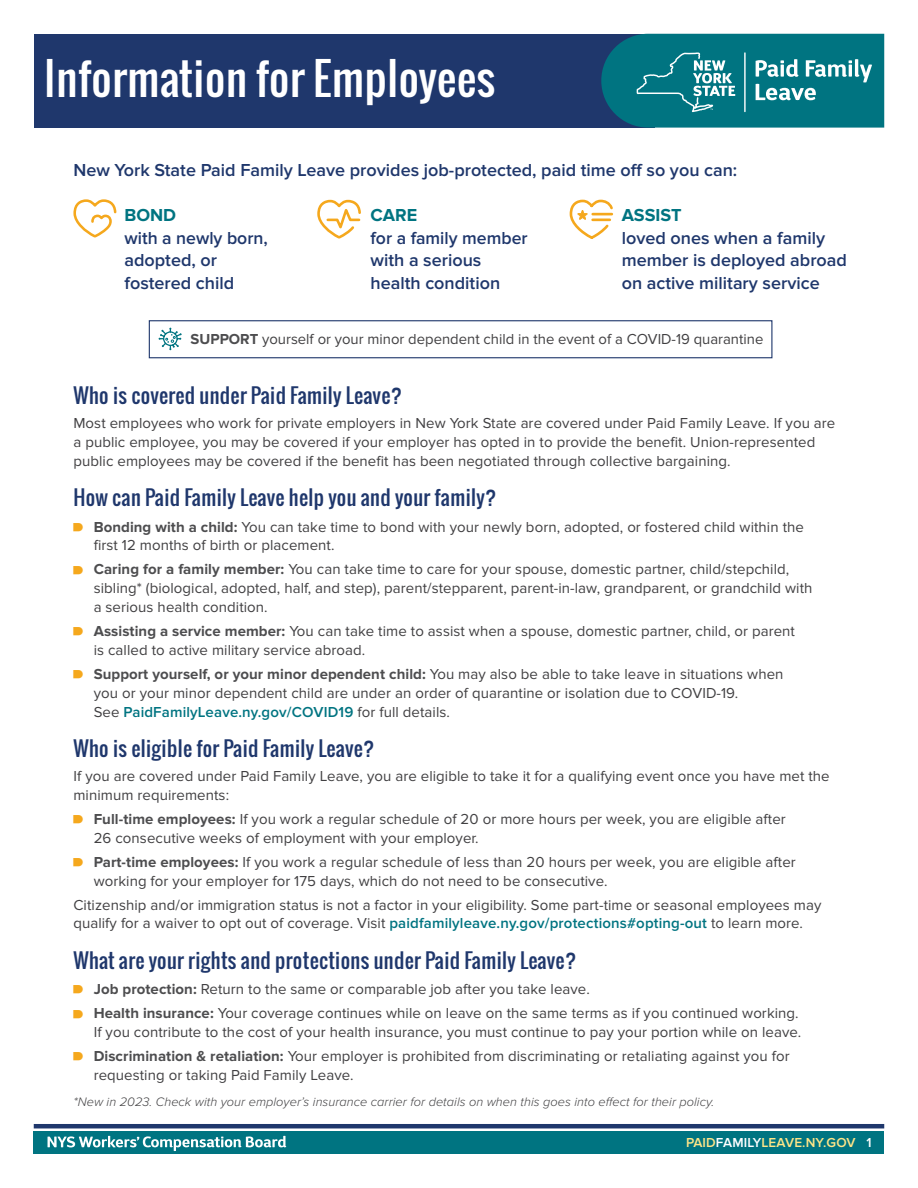
<style>
.page{position:relative;width:918px;height:1188px;background:#fff}
.page>*{position:absolute;margin:0;border:0;box-sizing:border-box;transform-origin:0 0}
.Headline-Oswald_H1{font:43.5px "Oswald";letter-spacing:.015em;color:#fff}
.PFL_Question_-H2{font:20.25px "Oswald";letter-spacing:.02em;color:#1f376c}
.PFL_Intro_Call_out{font:600 18px/22.5px "Proxima Nova";color:#1f376c}
.Body_Copy_-P{font:15px/18.8px "Proxima Nova";letter-spacing:.005em;color:#414042}
.t1{font:600 13.5px "Proxima Nova";letter-spacing:.01em;color:#ffe588}
.Body_Copy_-P-2{font:italic 300 12.75px "Proxima Nova";letter-spacing:.005em;color:#414042}
.s1{font-weight:700;color:#007481}
.s2{font-weight:700;color:#4d4d4f}
.s3{font-weight:600;color:#007481}
.s4{color:#fff}
</style>
<div class="page">
<div style="left:149px;top:320px;width:623px;height:38px;border:1px solid #1f376c"></div>
<svg style="left:159px;top:328px;width:23px;height:22px"></svg>
<div style="left:34px;top:1132px;width:850px;height:22px;background:#007481"></div>
<hr style="left:34px;top:1124px;width:850px;height:4px;background:#1f376c">
<div style="left:34px;top:34px;width:620px;height:94px;background:#1f376c"></div>
<svg style="left:601px;top:34px;width:283px;height:94px;background:#187e8b"></svg>
<hr style="left:744px;top:52px;width:2px;height:60px;background:#fff">
<svg style="left:73px;top:199px;width:43px;height:38px"></svg>
<svg style="left:318px;top:199px;width:43px;height:40px"></svg>
<svg style="left:571px;top:200px;width:43px;height:39px"></svg>
<svg style="left:48px;top:1136px;width:238px;height:15px"></svg>
<h1 class="Headline-Oswald_H1" style="left:44px;top:46px;width:453px">Information for Employees</h1>
<p class="PFL_Intro_Call_out" style="left:73px;top:159px;width:665px">New York State Paid Family Leave provides job-protected, paid time off so you can:</p>
<p class="PFL_Intro_Call_out" style="left:124px;top:204px;width:145px"><span class="s1">BOND<br></span>with a newly born, adopted, or fostered child</p>
<p class="PFL_Intro_Call_out" style="left:371px;top:204px;width:159px"><span class="s1">CARE<br></span>for a family member with a serious health condition</p>
<p class="PFL_Intro_Call_out" style="left:622px;top:204px;width:227px"><span class="s1">ASSIST<br></span>loved ones when a family member is deployed abroad on active military service</p>
<p class="Body_Copy_-P" style="left:191px;top:330px;width:574px"><span class="s2">SUPPORT</span> yourself or your minor dependent child in the event of a COVID-19 quarantine</p>
<h2 class="PFL_Question_-H2" style="left:73px;top:380px;width:330px">Who is covered under Paid Family Leave?</h2>
<p class="Body_Copy_-P" style="left:73px;top:414px;width:763px">Most employees who work for private employers in New York State are covered under Paid Family Leave. If you are a public employee, you may be covered if your employer has opted in to provide the benefit. Union-represented public employees may be covered if the benefit has been negotiated through collective bargaining.</p>
<h2 class="PFL_Question_-H2" style="left:73px;top:482px;width:425px">How can Paid Family Leave help you and your family?</h2>
<p class="Body_Copy_-P" style="left:94px;top:517px;width:712px"><span class="s2">Bonding with a child:</span> You can take time to bond with your newly born, adopted, or fostered child within the first 12 months of birth or placement.</p>
<p class="Body_Copy_-P" style="left:94px;top:560px;width:720px"><span class="s2">Caring for a family member:</span> You can take time to care for your spouse, domestic partner, child/stepchild, sibling* (biological, adopted, half, and step), parent/stepparent, parent-in-law, grandparent, or grandchild with a serious health condition.</p>
<p class="Body_Copy_-P" style="left:94px;top:622px;width:703px"><span class="s2">Assisting a service member:</span> You can take time to assist when a spouse, domestic partner, child, or parent is called to active military service abroad.</p>
<p class="Body_Copy_-P" style="left:94px;top:665px;width:691px"><span class="s2">Support yourself, or your minor dependent child:</span> You may also be able to take leave in situations when you or your minor dependent child are under an order of quarantine or isolation due to COVID-19.<br>See <span class="s3">PaidFamilyLeave.ny.gov/COVID19</span> for full details.</p>
<h2 class="PFL_Question_-H2" style="left:73px;top:733px;width:303px">Who is eligible for Paid Family Leave?</h2>
<p class="Body_Copy_-P" style="left:73px;top:767px;width:758px">If you are covered under Paid Family Leave, you are eligible to take it for a qualifying event once you have met the minimum requirements:</p>
<p class="Body_Copy_-P" style="left:94px;top:810px;width:694px"><span class="s2">Full-time employees:</span> If you work a regular schedule of 20 or more hours per week, you are eligible after<br>26 consecutive weeks of employment with your employer.</p>
<p class="Body_Copy_-P" style="left:94px;top:853px;width:704px"><span class="s2">Part-time employees:</span> If you work a regular schedule of less than 20 hours per week, you are eligible after working for your employer for 175 days, which do not need to be consecutive.</p>
<p class="Body_Copy_-P" style="left:73px;top:896px;width:749px">Citizenship and/or immigration status is not a factor in your eligibility. Some part-time or seasonal employees may qualify for a waiver to opt out of coverage. Visit <span class="s3">paidfamilyleave.ny.gov/protections#opting-out</span> to learn more.</p>
<h2 class="PFL_Question_-H2" style="left:73px;top:945px;width:504px">What are your rights and protections under Paid Family Leave?</h2>
<p class="Body_Copy_-P" style="left:94px;top:980px;width:498px"><span class="s2">Job protection:</span> Return to the same or comparable job after you take leave.</p>
<p class="Body_Copy_-P" style="left:94px;top:1004px;width:709px"><span class="s2">Health insurance:</span> Your coverage continues while on leave on the same terms as if you continued working.<br>If you contribute to the cost of your health insurance, you must continue to pay your portion while on leave.</p>
<p class="Body_Copy_-P" style="left:94px;top:1047px;width:698px"><span class="s2">Discrimination &amp; retaliation:</span> Your employer is prohibited from discriminating or retaliating against you for requesting or taking Paid Family Leave.</p>
<p class="Body_Copy_-P-2" style="left:73px;top:1093px;width:642px">*New in 2023. Check with your employer’s insurance carrier for details on when this goes into effect for their policy.</p>
<p class="t1" style="left:686px;top:1135px;width:187px">PAID<span class="s4">FAMILY</span>LEAVE.NY.GOV <span class="s4">1</span></p>
</div>
